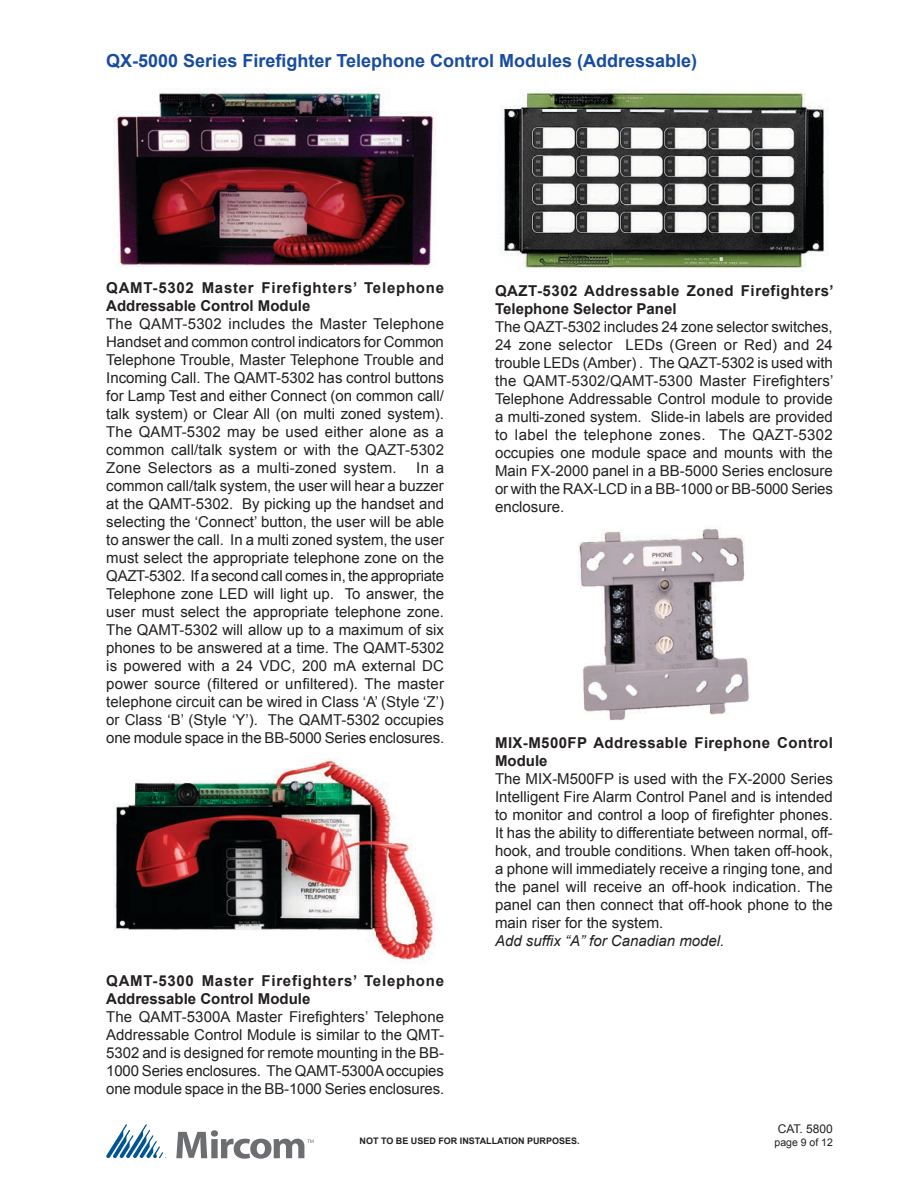
<style>
.page{position:relative;width:918px;height:1188px;background:#fff}
.page>*{position:absolute;margin:0;border:0;box-sizing:border-box;transform-origin:0 0}
.t1{font:700 18px "Arial";color:#184ca0}
.t2{font:15px/18px "Arial";color:#231f20;text-align:justify}
.t3{font:700 15px/18px "Arial";letter-spacing:.05em;color:#231f20}
.t4{font:700 15px/18px "Arial";letter-spacing:.025em;color:#231f20}
.t5{font:italic 15px "Arial";color:#231f20}
.t6{font:12px "Arial";color:#231f20}
.t7{font:10.5px "Arial";color:#231f20}
.t8{font:700 9px "Arial";color:#231f20}
</style>
<div class="page">
<img style="left:114px;top:89px;width:322px;height:179px">
<img style="left:113px;top:759px;width:322px;height:205px">
<svg style="left:176px;top:1130px;width:138px;height:29px"></svg>
<svg style="left:106px;top:1124px;width:60px;height:35px"></svg>
<img style="left:578px;top:525px;width:171px;height:195px">
<img style="left:501px;top:89px;width:328px;height:180px">
<p class="t1" style="left:106px;top:49px;width:592px">QX-5000 Series Firefighter Telephone Control Modules (Addressable)</p>
<p class="t3" style="left:106px;top:280px;width:339px">QAMT-5302 Master Firefighters’ Telephone<br>Addressable Control Module</p>
<p class="t2" style="left:106px;top:315px;width:339px">The QAMT-5302 includes the Master Telephone Handset and common control indicators for Common Telephone Trouble, Master Telephone Trouble and Incoming Call. The QAMT-5302 has control buttons for Lamp Test and either Connect (on common call/ talk system) or Clear All (on multi zoned system).<br>The QAMT-5302 may be used either alone as a common call/talk system or with the QAZT-5302<br>Zone Selectors as a multi-zoned system.</p>
<p class="t2" style="left:106px;top:459px;width:339px;text-indent:310px">In a common call/talk system, the user will hear a buzzer at the QAMT-5302. By picking up the handset and selecting the ‘Connect’ button, the user will be able to answer the call. In a multi zoned system, the user must select the appropriate telephone zone on the QAZT-5302. If a second call comes in, the appropriate Telephone zone LED will light up. To answer, the user must select the appropriate telephone zone.<br>The QAMT-5302 will allow up to a maximum of six phones to be answered at a time. The QAMT-5302 is powered with a 24 VDC, 200 mA external DC power source (filtered or unfiltered). The master telephone circuit can be wired in Class ‘A’ (Style ‘Z’) or Class ‘B’ (Style ‘Y’). The QAMT-5302 occupies one module space in the BB-5000 Series enclosures.</p>
<p class="t3" style="left:106px;top:972px;width:339px">QAMT-5300 Master Firefighters’ Telephone<br>Addressable Control Module</p>
<p class="t2" style="left:106px;top:1007px;width:339px">The QAMT-5300A Master Firefighters’ Telephone Addressable Control Module is similar to the QMT-5302 and is designed for remote mounting in the BB-1000 Series enclosures. The QAMT-5300A occupies one module space in the BB-1000 Series enclosures.</p>
<p class="t4" style="left:495px;top:282px;width:340px">QAZT-5302 Addressable Zoned Firefighters’<br>Telephone Selector Panel</p>
<p class="t2" style="left:495px;top:318px;width:340px">The QAZT-5302 includes 24 zone selector switches, 24 zone selector LEDs (Green or Red) and 24 trouble LEDs (Amber) . The QAZT-5302 is used with the QAMT-5302/QAMT-5300 Master Firefighters’ Telephone Addressable Control module to provide a multi-zoned system. Slide-in labels are provided to label the telephone zones. The QAZT-5302 occupies one module space and mounts with the Main FX-2000 panel in a BB-5000 Series enclosure or with the RAX-LCD in a BB-1000 or BB-5000 Series enclosure.</p>
<p class="t4" style="left:495px;top:734px;width:339px">MIX-M500FP Addressable Firephone Control<br>Module</p>
<p class="t2" style="left:495px;top:770px;width:339px">The MIX-M500FP is used with the FX-2000 Series Intelligent Fire Alarm Control Panel and is intended to monitor and control a loop of firefighter phones.<br>It has the ability to differentiate between normal, off&shy;hook, and trouble conditions. When taken off-hook, a phone will immediately receive a ringing tone, and the panel will receive an off-hook indication. The panel can then connect that off-hook phone to the main riser for the system.</p>
<p class="t5" style="left:495px;top:931px;width:231px">Add suffix “A” for Canadian model.</p>
<p class="t8" style="left:360px;top:1134px;width:222px">NOT TO BE USED FOR INSTALLATION PURPOSES.</p>
<p class="t6" style="left:778px;top:1121px;width:57px">CAT. 5800</p>
<p class="t7" style="left:775px;top:1135px;width:60px">page 9 of 12</p>
</div>
